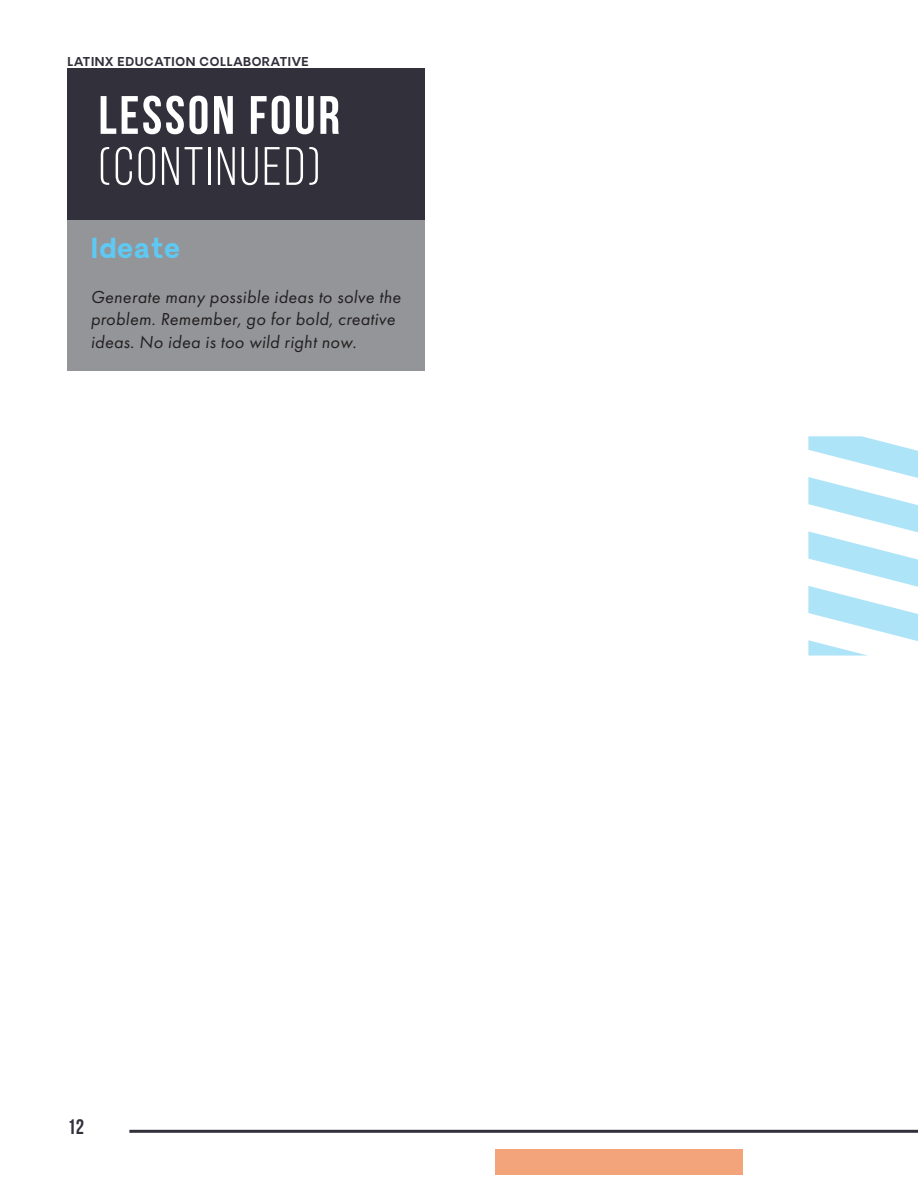
<style>
.page{position:relative;width:918px;height:1188px;background:#fff}
.page>*{position:absolute;margin:0;border:0;box-sizing:border-box;transform-origin:0 0}
.Subhead_-_All_Caps{font:54px "Bebas Neue";letter-spacing:.05em;color:#fff}
.Subhead_-_All_Caps-2{font:700 54px "Bebas Neue";letter-spacing:.05em;color:#fff}
.Pull_Quote_1{font:700 27px "Oakes Grotesk";letter-spacing:.05em;color:#5ec9f2}
.t1{font:21px "Bebas Neue";color:#32303b}
.Pull_Quote_1-2{font:italic 18px/22.5px "Futura PT";letter-spacing:.02em;color:#231f20}
.t2{font:700 12px "Oakes Grotesk";letter-spacing:.05em;color:#32303b}
</style>
<div class="page">
<div style="left:68px;top:219px;width:357px;height:151px;background:#939598"></div>
<div style="left:68px;top:68px;width:357px;height:151px;background:#32303b"></div>
<div style="left:495px;top:1149px;width:247px;height:25px;background:#f4a47b"></div>
<hr style="left:129px;top:1130px;width:789px;height:3px;background:#32303b">
<svg style="left:808px;top:436px;width:110px;height:220px"></svg>
<p class="t2" style="left:68px;top:53px;width:243px">LATINX EDUCATION COLLABORATIVE</p>
<p class="Subhead_-_All_Caps-2" style="left:98px;top:86px;width:243px">LESSON FOUR</p>
<p class="Subhead_-_All_Caps" style="left:98px;top:137px;width:223px">(CONTINUED)</p>
<p class="Pull_Quote_1" style="left:91px;top:230px;width:91px">Ideate</p>
<p class="Pull_Quote_1-2" style="left:91px;top:286px;width:312px">Generate many possible ideas to solve the problem. Remember, go for bold, creative ideas. No idea is too wild right now.</p>
<p class="t1" style="left:68px;top:1116px;width:18px">12</p>
</div>
